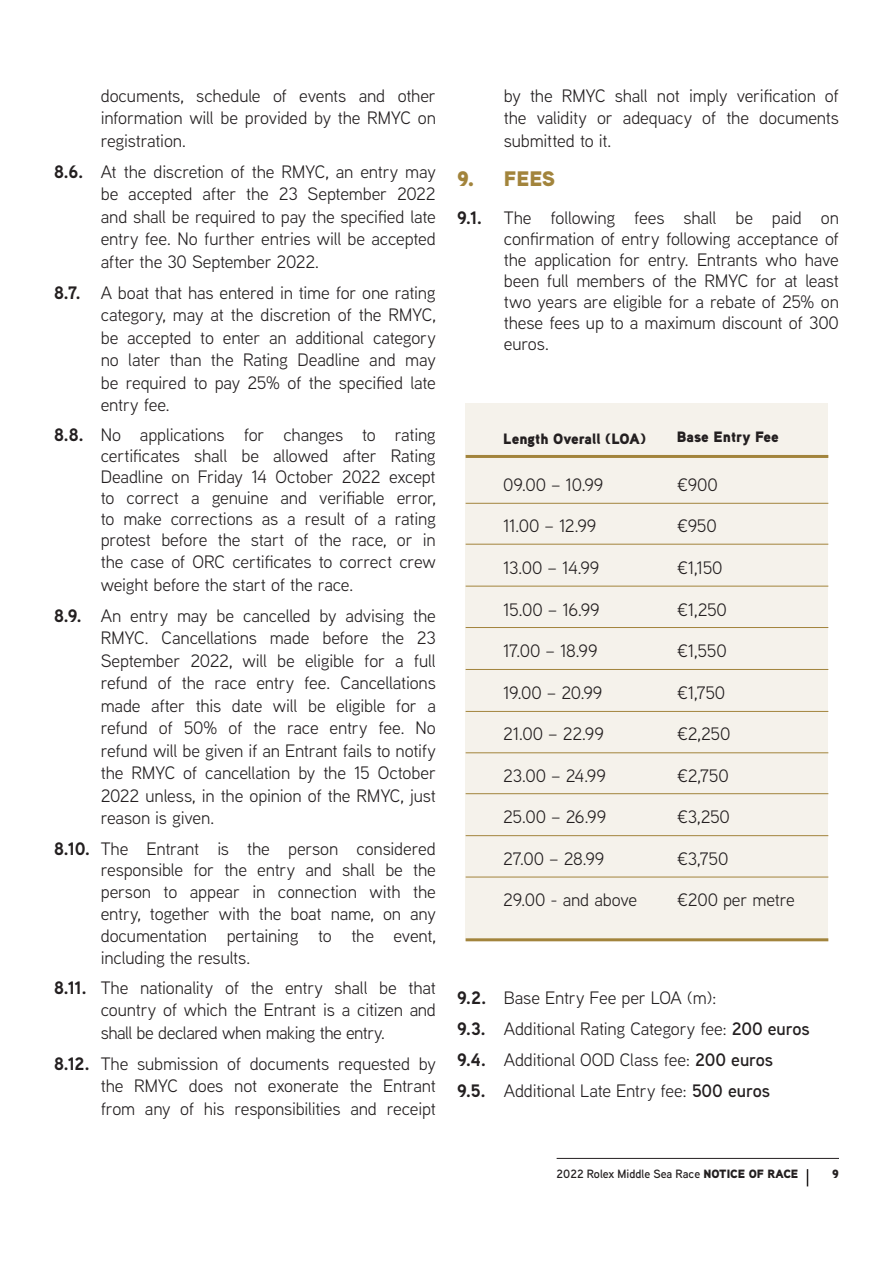
<style>
.page{position:relative;width:893px;height:1263px;background:#fff}
.page>*{position:absolute;margin:0;border:0;box-sizing:border-box;transform-origin:0 0}
.t1{font:900 21px "Aaux Next";color:#a2843c}
.bullets_01__numbers{font:18px/22.5px "Aaux Next";letter-spacing:-.015em;color:#231f20;text-align:justify}
.t2{font:900 15px "Aaux Next";color:#231f20}
.t3{font:600 12px "Aaux Next";color:#231f20}
.t4{font:900 12px "Aaux Next";color:#231f20}
.s1{font-weight:700}
.s2{font-weight:600}
.s3{font-weight:900}
</style>
<div class="page">
<div style="left:466px;top:404px;width:362px;height:537px;background:#f5f2eb"></div>
<hr style="left:466px;top:503px;width:362px;height:1px;background:#a2843c">
<hr style="left:466px;top:544px;width:362px;height:1px;background:#a2843c">
<hr style="left:466px;top:586px;width:362px;height:1px;background:#a2843c">
<hr style="left:466px;top:627px;width:362px;height:1px;background:#a2843c">
<hr style="left:466px;top:669px;width:362px;height:1px;background:#a2843c">
<hr style="left:466px;top:711px;width:362px;height:1px;background:#a2843c">
<hr style="left:466px;top:752px;width:362px;height:1px;background:#a2843c">
<hr style="left:466px;top:793px;width:362px;height:1px;background:#a2843c">
<hr style="left:466px;top:835px;width:362px;height:1px;background:#a2843c">
<hr style="left:466px;top:877px;width:362px;height:1px;background:#a2843c">
<hr style="left:466px;top:455px;width:362px;height:3px;background:#a2843c">
<hr style="left:466px;top:938px;width:362px;height:3px;background:#a2843c">
<svg style="left:807px;top:1169px;width:1px;height:17px"></svg>
<hr style="left:557px;top:1158px;width:282px;height:1px;background:#231f20">
<p class="bullets_01__numbers" style="left:101px;top:84px;width:337px">documents, schedule of events and other information will be provided by the RMYC on registration.</p>
<p class="bullets_01__numbers" style="left:101px;top:160px;width:337px;text-indent:-47px"><span class="s1">8.6.</span> At the discretion of the RMYC, an entry may be accepted after the 23 September 2022 and shall be required to pay the specified late entry fee. No further entries will be accepted after the 30 September 2022.</p>
<p class="bullets_01__numbers" style="left:101px;top:281px;width:337px;text-indent:-47px"><span class="s1">8.7.</span> A boat that has entered in time for one rating category, may at the discretion of the RMYC, be accepted to enter an additional category no later than the Rating Deadline and may be required to pay 25% of the specified late entry fee.</p>
<p class="bullets_01__numbers" style="left:101px;top:423px;width:337px;line-height:21.5px;text-indent:-47px"><span class="s1">8.8.</span> No applications for changes to rating certificates shall be allowed after Rating Deadline on Friday 14 October 2022 except to correct a genuine and verifiable error, to make corrections as a result of a rating protest before the start of the race, or in the case of ORC certificates to correct crew weight before the start of the race.</p>
<p class="bullets_01__numbers" style="left:101px;top:604px;width:337px;text-indent:-47px"><span class="s1">8.9.</span> An entry may be cancelled by advising the RMYC. Cancellations made before the 23<br>September 2022, will be eligible for a full refund of the race entry fee. Cancellations made after this date will be eligible for a refund of 50% of the race entry fee. No refund will be given if an Entrant fails to notify the RMYC of cancellation by the 15 October 2022 unless, in the opinion of the RMYC, just reason is given.</p>
<p class="bullets_01__numbers" style="left:101px;top:837px;width:337px;line-height:21.8px;text-indent:-47px"><span class="s1">8.10.</span> The Entrant is the person considered responsible for the entry and shall be the person to appear in connection with the entry, together with the boat name, on any documentation pertaining to the event, including the results.</p>
<p class="bullets_01__numbers" style="left:101px;top:975px;width:337px;text-indent:-47px"><span class="s1">8.11.</span> The nationality of the entry shall be that country of which the Entrant is a citizen and shall be declared when making the entry.</p>
<p class="bullets_01__numbers" style="left:101px;top:1051px;width:337px;text-indent:-47px"><span class="s1">8.12.</span> The submission of documents requested by the RMYC does not exonerate the Entrant from any of his responsibilities and receipt</p>
<p class="bullets_01__numbers" style="left:504px;top:84px;width:337px">by the RMYC shall not imply verification of the validity or adequacy of the documents submitted to it.</p>
<p class="t1" style="left:457px;top:164px;width:100px">9. FEES</p>
<p class="bullets_01__numbers" style="left:504px;top:207px;width:337px;line-height:21px;text-indent:-47px"><span class="s1">9.1.</span> The following fees shall be paid on confirmation of entry following acceptance of the application for entry. Entrants who have been full members of the RMYC for at least two years are eligible for a rebate of 25% on these fees up to a maximum discount of 300 euros.</p>
<p class="t2" style="left:503px;top:428px;width:145px">Length Overall (LOA)</p>
<p class="t2" style="left:677px;top:426px;width:104px">Base Entry Fee</p>
<p class="bullets_01__numbers" style="left:503px;top:473px;width:102px">09.00 – 10.99</p>
<p class="bullets_01__numbers" style="left:503px;top:514px;width:95px">11.00 – 12.99</p>
<p class="bullets_01__numbers" style="left:503px;top:556px;width:98px">13.00 – 14.99</p>
<p class="bullets_01__numbers" style="left:503px;top:597px;width:98px">15.00 – 16.99</p>
<p class="bullets_01__numbers" style="left:503px;top:639px;width:96px">17.00 – 18.99</p>
<p class="bullets_01__numbers" style="left:503px;top:680px;width:101px">19.00 – 20.99</p>
<p class="bullets_01__numbers" style="left:503px;top:722px;width:102px">21.00 – 22.99</p>
<p class="bullets_01__numbers" style="left:503px;top:763px;width:104px">23.00 – 24.99</p>
<p class="bullets_01__numbers" style="left:503px;top:805px;width:105px">25.00 – 26.99</p>
<p class="bullets_01__numbers" style="left:503px;top:846px;width:103px">27.00 – 28.99</p>
<p class="bullets_01__numbers" style="left:503px;top:888px;width:135px">29.00 - and above</p>
<p class="bullets_01__numbers" style="left:677px;top:473px;width:42px">€900</p>
<p class="bullets_01__numbers" style="left:677px;top:514px;width:41px">€950</p>
<p class="bullets_01__numbers" style="left:677px;top:556px;width:47px">€1,150</p>
<p class="bullets_01__numbers" style="left:677px;top:597px;width:52px">€1,250</p>
<p class="bullets_01__numbers" style="left:677px;top:639px;width:51px">€1,550</p>
<p class="bullets_01__numbers" style="left:677px;top:680px;width:50px">€1,750</p>
<p class="bullets_01__numbers" style="left:677px;top:722px;width:55px">€2,250</p>
<p class="bullets_01__numbers" style="left:677px;top:763px;width:54px">€2,750</p>
<p class="bullets_01__numbers" style="left:677px;top:805px;width:55px">€3,250</p>
<p class="bullets_01__numbers" style="left:677px;top:846px;width:53px">€3,750</p>
<p class="bullets_01__numbers" style="left:677px;top:888px;width:120px">€200 per metre</p>
<p class="bullets_01__numbers" style="left:457px;top:986px;width:261px"><span class="s1">9.2.</span> Base Entry Fee per LOA (m):</p>
<p class="bullets_01__numbers" style="left:457px;top:1017px;width:354px"><span class="s1">9.3.</span> Additional Rating Category fee: <span class="s2">200 euros</span></p>
<p class="bullets_01__numbers" style="left:457px;top:1048px;width:318px"><span class="s1">9.4.</span> Additional OOD Class fee: <span class="s2">200 euros</span></p>
<p class="bullets_01__numbers" style="left:457px;top:1079px;width:314px"><span class="s1">9.5.</span> Additional Late Entry fee: <span class="s2">500 euros</span></p>
<p class="t3" style="left:557px;top:1165px;width:243px">2022 Rolex Middle Sea Race <span class="s3">NOTICE OF RACE</span></p>
<p class="t4" style="left:832px;top:1164px;width:8px">9</p>
</div>
